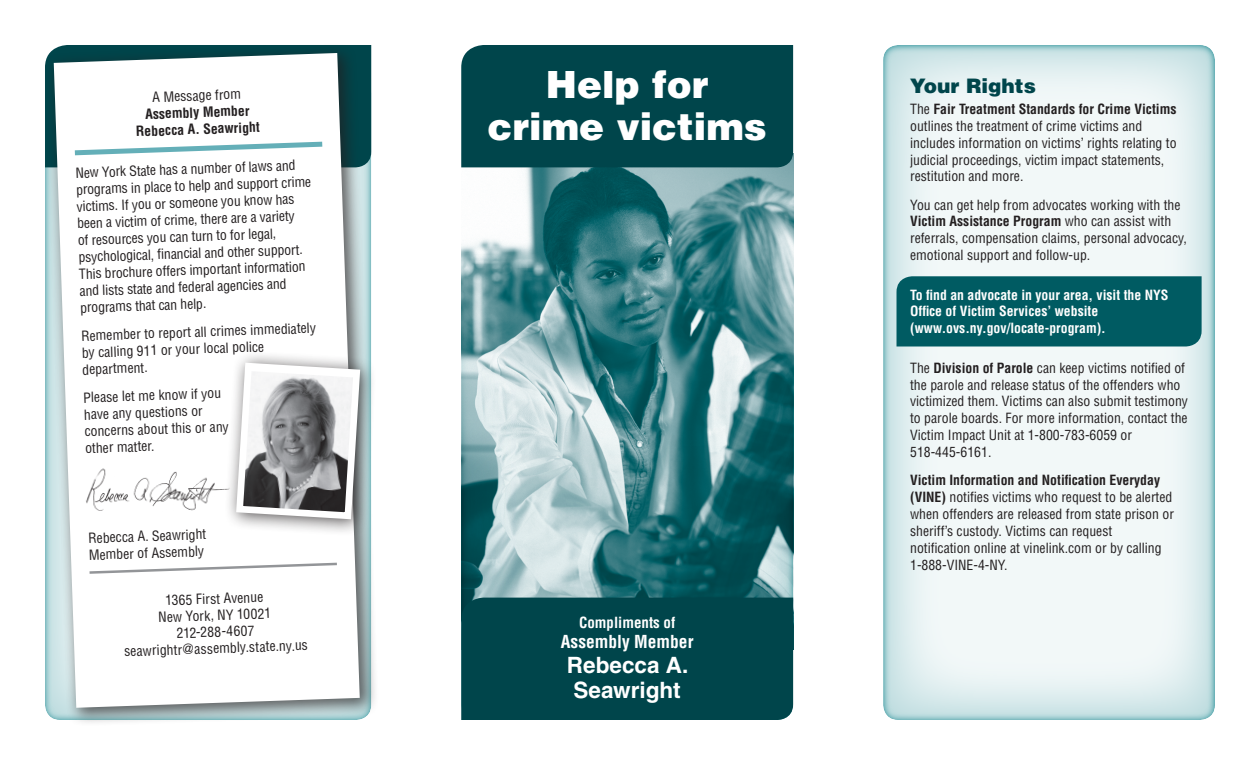
<style>
.page{position:relative;width:1260px;height:765px;background:#fff}
.page>*{position:absolute;margin:0;border:0;box-sizing:border-box;transform-origin:0 0}
.Body_Header{font:900 37.5px/42.5px "Helvetica";color:#fff;text-align:center}
.t1{font:700 22.5px "Helvetica";color:#fff}
.Body_Header-2{font:900 20px "Helvetica";color:#00454b}
.t2{font:700 condensed 17.5px "Helvetica";color:#fff}
.t3{font:700 condensed 15px "Helvetica";color:#fff}
.Body{font:condensed 13.75px/16.9px "Helvetica";color:#231f20}
.Call_out{font:700 condensed 13.75px/16.9px "Helvetica";color:#fff}
.Body-2{font:700 condensed 13.75px/16.9px "Helvetica";color:#231f20;text-align:center}
.s1{font-weight:700}
</style>
<div class="page">
<svg style="left:883px;top:45px;width:332px;height:675px;fill:#f2f8f8"></svg>
<div style="left:897px;top:276px;width:305px;height:71px;background:#005b62"></div>
<img style="left:461px;top:167px;width:332px;height:431px">
<div style="left:461px;top:598px;width:332px;height:122px;background:#00454b"></div>
<div style="left:461px;top:45px;width:332px;height:122px;background:#00454b"></div>
<div style="left:44px;top:43px;width:335px;height:684px;background:#231f20;opacity:.7"></div>
<svg style="left:54px;top:53px;width:306px;height:655px"></svg>
<svg style="left:70px;top:139px;width:257px;height:19px"></svg>
<svg style="left:87px;top:561px;width:252px;height:14px"></svg>
<div style="left:224px;top:350px;width:153px;height:186px;background:#231f20;opacity:.75"></div>
<svg style="left:233px;top:359px;width:131px;height:164px"></svg>
<img style="left:85px;top:463px;width:148px;height:53px">
<p class="Body" style="left:152px;top:88px;width:90px;rotate:-2deg">A Message from</p>
<p class="Body-2" style="left:135px;top:106px;width:125px;rotate:-2deg">Assembly Member<br>Rebecca A. Seawright</p>
<p class="Body" style="left:75px;top:164px;width:237px;rotate:-2deg">New York State has a number of laws and programs in place to help and support crime victims. If you or someone you know has been a victim of crime, there are a variety<br>of resources you can turn to for legal, psychological, fi nancial and other support.<br>This brochure offers important information and lists state and federal agencies and programs that can help.</p>
<p class="Body" style="left:81px;top:327px;width:236px;rotate:-2deg">Remember to report all crimes immediately by calling 911 or your local police department.</p>
<p class="Body" style="left:83px;top:389px;width:146px;rotate:-2deg">Please let me know if you have any questions or concerns about this or any other matter.</p>
<p class="Body" style="left:88px;top:530px;width:119px;rotate:-2deg">Rebecca A. Seawright</p>
<p class="Body" style="left:89px;top:547px;width:117px;rotate:-2deg">Member of Assembly</p>
<p class="Body" style="left:165px;top:592px;width:100px;rotate:-2deg">1365 First Avenue</p>
<p class="Body" style="left:158px;top:609px;width:114px;rotate:-2deg">New York, NY 10021</p>
<p class="Body" style="left:176px;top:625px;width:79px;rotate:-2deg">212-288-4607</p>
<p class="Body" style="left:124px;top:643px;width:185px;rotate:-2deg">seawrightr@assembly.state.ny.us</p>
<p class="Body_Header" style="left:488px;top:62px;width:281px">Help for crime victims</p>
<p class="t3" style="left:579px;top:613px;width:98px">Compliments of</p>
<p class="t2" style="left:561px;top:630px;width:134px">Assembly Member</p>
<p class="t1" style="left:567px;top:651px;width:123px">Rebecca A.</p>
<p class="t1" style="left:574px;top:676px;width:109px">Seawright</p>
<p class="Body_Header-2" style="left:910px;top:72px;width:127px">Your Rights</p>
<p class="Body" style="left:910px;top:100px;width:268px">The <span class="s1">Fair Treatment Standards for Crime Victims </span>outlines the treatment of crime victims and includes information on victims’ rights relating to judicial proceedings, victim impact statements, restitution and more.</p>
<p class="Body" style="left:910px;top:196px;width:278px">You can get help from advocates working with the <span class="s1">Victim Assistance Program</span> who can assist with referrals, compensation claims, personal advocacy, emotional support and follow-up.</p>
<p class="Call_out" style="left:910px;top:286px;width:260px">To find an advocate in your area, visit the NYS<br>Office of Victim Services’ website (www.ovs.ny.gov/locate-program).</p>
<p class="Body" style="left:910px;top:359px;width:279px">The <span class="s1">Division of Parole</span> can keep victims notified of the parole and release status of the offenders who victimized them. Victims can also submit testimony to parole boards. For more information, contact the Victim Impact Unit at 1-800-783-6059 or 518-445-6161.</p>
<p class="Body" style="left:910px;top:472px;width:265px"><span class="s1">Victim Information and Notification Everyday (VINE)</span> notifies victims who request to be alerted when offenders are released from state prison or sheriff’s custody. Victims can request notification online at vinelink.com or by calling 1-888-VINE-4-NY.</p>
</div>
